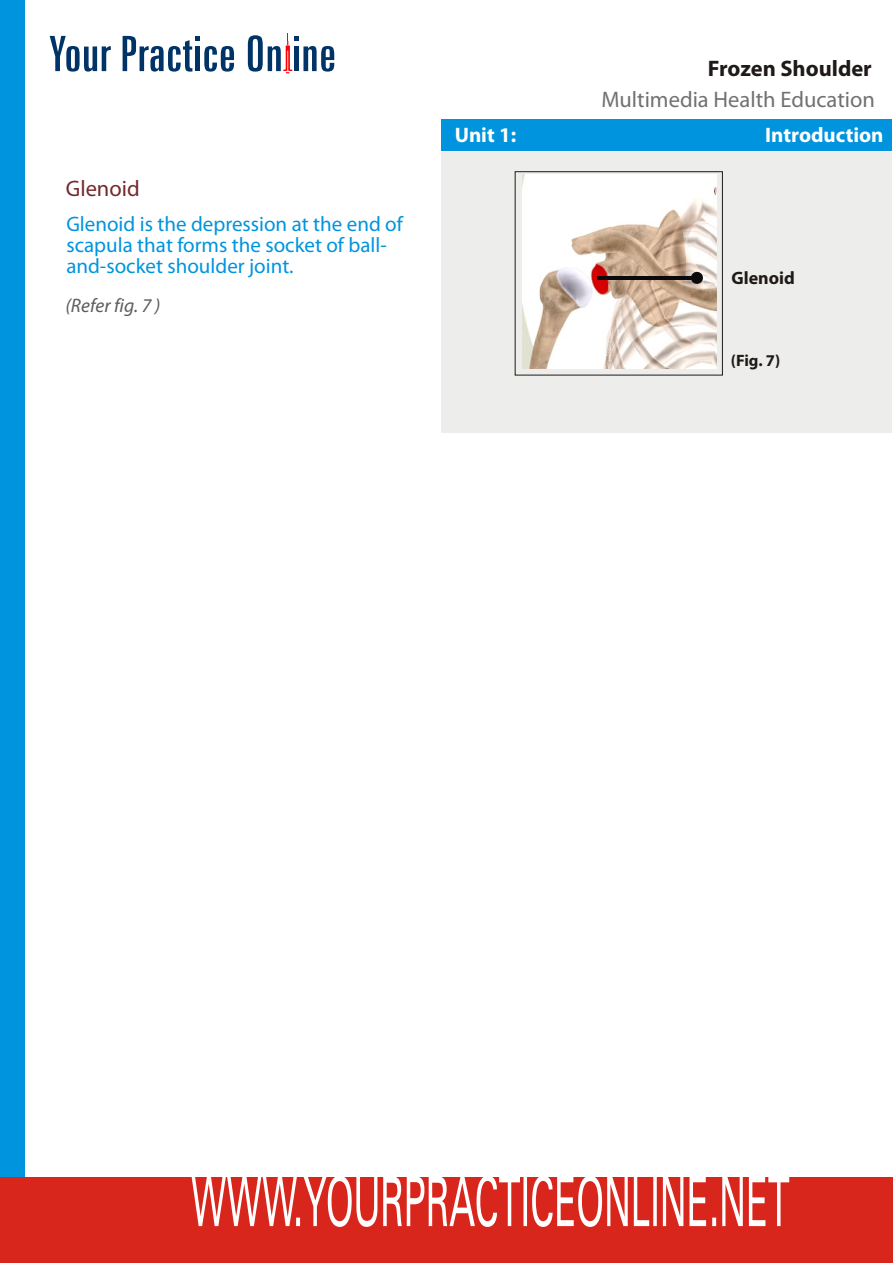
<style>
.page{position:relative;width:894px;height:1263px;background:#fff}
.page>*{position:absolute;margin:0;border:0;box-sizing:border-box;transform-origin:0 0}
.t1{font:22.5px "Myriad Pro";color:#737070}
.t2{font:700 22.5px "Myriad Pro";color:#1f1a17}
.t3{font:22.5px "Myriad Pro";color:#75292b}
.t4{font:21px/21.1px "Myriad Pro";color:#0094de}
.t5{font:700 21px "Myriad Pro";color:#fff}
.t6{font:italic 19.5px "Myriad Pro";color:#615c5c}
.t7{font:700 18px "Myriad Pro";color:#1f1a17}
.t8{font:700 16.5px "Myriad Pro";color:#1f1a17}
</style>
<div class="page">
<div style="left:441px;top:153px;width:451px;height:280px;background:#ededeb"></div>
<div style="left:441px;top:119px;width:451px;height:32px;background:#0094de"></div>
<div style="left:0;top:0;width:25px;height:1189px;background:#0094de"></div>
<svg style="left:248px;top:33px;width:86px;height:40px"></svg>
<div style="left:294px;top:47px;width:5px;height:24px;background:#036"></div>
<svg style="left:123px;top:36px;width:111px;height:36px"></svg>
<svg style="left:50px;top:36px;width:61px;height:36px"></svg>
<div style="left:0;top:1177px;width:892px;height:86px;background:#d9261c"></div>
<svg style="left:192px;top:1177px;width:597px;height:50px"></svg>
<img style="left:522px;top:175px;width:195px;height:194px">
<div style="left:515px;top:171px;width:208px;height:204px;border:1px solid #1f1a17"></div>
<hr style="left:598px;top:276px;width:99px;height:3px;background:#0a0a0d">
<svg style="left:691px;top:272px;width:12px;height:12px"></svg>
<p class="t3" style="left:66px;top:179px;width:75px">Glenoid</p>
<p class="t4" style="left:66px;top:215px;width:338px">Glenoid is the depression at the end of scapula that forms the socket of ball&shy;and-socket shoulder joint.</p>
<p class="t6" style="left:65px;top:298px;width:96px">(Refer fig. 7 )</p>
<p class="t2" style="left:708px;top:59px;width:166px">Frozen Shoulder</p>
<p class="t1" style="left:601px;top:90px;width:275px">Multimedia Health Education</p>
<p class="t5" style="left:455px;top:126px;width:63px">Unit 1:</p>
<p class="t5" style="left:765px;top:126px;width:120px">Introduction</p>
<p class="t7" style="left:732px;top:270px;width:65px">Glenoid</p>
<p class="t8" style="left:731px;top:354px;width:51px">(Fig. 7)</p>
</div>
